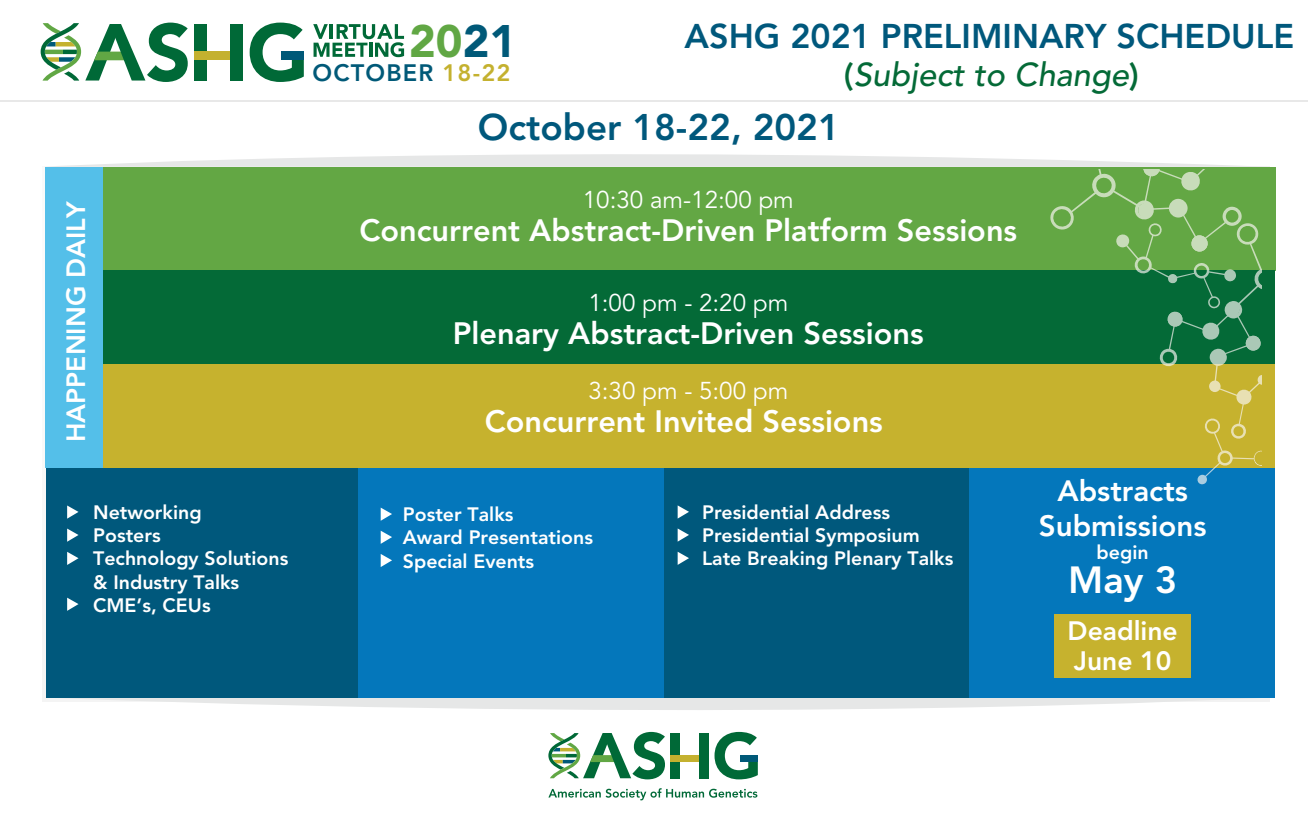
<style>
.page{position:relative;width:1308px;height:815px;background:#fff}
.page>*{position:absolute;margin:0;border:0;box-sizing:border-box;transform-origin:0 0}
.t1{font:900 45.15px "Avenir LT Std";color:#61a744}
.t2{font:800 37.45px "Avenir LT Std";color:#fff}
.t3{font:800 36.75px "Avenir LT Std";color:#00587c}
.t4{font:800 33.95px "Avenir LT Std";color:#00587c}
.t5{font:italic 500 32.73px "Avenir LT Std";color:#046a37}
.t6{font:800 30.62px "Avenir LT Std";color:#fff}
.t7{font:800 29.22px/35px "Avenir LT Std";color:#fff;text-align:center}
.t8{font:800 26.43px/30.1px "Avenir LT Std";color:#fff}
.t9{font:800 26.25px "Avenir LT Std";color:#fff}
.t10{font:24.15px "Avenir LT Std";color:#fff}
.t11{font:800 23.62px "Avenir LT Std";letter-spacing:.05em;color:#005978}
.t12{font:800 19.25px/23.1px "Avenir LT Std";color:#fff}
.s1{color:#005978}
.s2{color:#c4b12f}
.s3{font-weight:800;font-style:normal}
</style>
<div class="page">
<svg style="left:43px;top:697px;width:1226px;height:13px"></svg>
<div style="left:969px;top:468px;width:306px;height:229px;background:#0477bb"></div>
<div style="left:46px;top:468px;width:311px;height:229px;background:#00587c"></div>
<div style="left:663px;top:468px;width:306px;height:229px;background:#00587c"></div>
<div style="left:358px;top:468px;width:305px;height:229px;background:#0477bb"></div>
<div style="left:194px;top:24px;width:12px;height:56px;background:#006937"></div>
<svg style="left:250px;top:23px;width:54px;height:59px"></svg>
<div style="left:194px;top:52px;width:38px;height:8px;background:#c4b12f"></div>
<div style="left:282px;top:52px;width:22px;height:8px;background:#005978"></div>
<div style="left:231px;top:24px;width:12px;height:56px;background:#006937"></div>
<svg style="left:41px;top:23px;width:147px;height:59px"></svg>
<svg style="left:313px;top:24px;width:91px;height:33px"></svg>
<svg style="left:67px;top:505px;width:12px;height:13px"></svg>
<svg style="left:67px;top:528px;width:12px;height:13px"></svg>
<svg style="left:67px;top:552px;width:12px;height:12px"></svg>
<svg style="left:67px;top:597px;width:12px;height:13px"></svg>
<svg style="left:381px;top:507px;width:11px;height:13px"></svg>
<svg style="left:381px;top:531px;width:11px;height:12px"></svg>
<svg style="left:381px;top:554px;width:11px;height:13px"></svg>
<svg style="left:677px;top:505px;width:12px;height:13px"></svg>
<svg style="left:677px;top:528px;width:12px;height:13px"></svg>
<svg style="left:677px;top:551px;width:12px;height:13px"></svg>
<div style="left:1054px;top:614px;width:136px;height:63px;background:#c6b22e"></div>
<hr style="left:0;top:100px;width:1308px;height:2px;background:#e8e8e8">
<svg style="left:548px;top:788px;width:209px;height:12px"></svg>
<div style="left:670px;top:732px;width:10px;height:45px;background:#006937"></div>
<svg style="left:714px;top:731px;width:44px;height:48px"></svg>
<div style="left:670px;top:754px;width:30px;height:7px;background:#c4b12f"></div>
<div style="left:740px;top:754px;width:18px;height:7px;background:#005978"></div>
<div style="left:699px;top:732px;width:10px;height:45px;background:#006937"></div>
<svg style="left:548px;top:731px;width:117px;height:48px"></svg>
<svg style="left:45px;top:154px;width:1224px;height:330px;background:#689b4d"></svg>
<h3 class="t9" style="left:61px;top:442px;width:242px;rotate:-90deg">HAPPENING DAILY</h3>
<p class="t12" style="left:93px;top:500px;width:197px">Networking<br>Posters<br>Technology Solutions &amp; Industry Talks<br>CME’s, CEUs</p>
<h1 class="t1" style="left:409px;top:14px;width:108px">20<span class="s1">21</span></h1>
<p class="t11" style="left:313px;top:59px;width:199px">OCTOBER <span class="s2">18-22</span></p>
<h3 class="t4" style="left:684px;top:16px;width:611px">ASHG 2021 PRELIMINARY SCHEDULE</h3>
<h3 class="t5" style="left:844px;top:56px;width:296px"><span class="s3">(</span>Subject to Change<span class="s3">)</span></h3>
<h3 class="t3" style="left:478px;top:105px;width:363px">October 18-22, 2021</h3>
<p class="t10" style="left:583px;top:185px;width:213px">10:30 am-12:00 pm</p>
<h3 class="t6" style="left:359px;top:212px;width:659px">Concurrent Abstract-Driven Platform Sessions</h3>
<p class="t10" style="left:588px;top:288px;width:201px">1:00 pm - 2:20 pm</p>
<h3 class="t6" style="left:453px;top:315px;width:472px">Plenary Abstract-Driven Sessions</h3>
<p class="t10" style="left:588px;top:376px;width:201px">3:30 pm - 5:00 pm</p>
<h3 class="t6" style="left:485px;top:403px;width:400px">Concurrent Invited Sessions</h3>
<p class="t12" style="left:403px;top:502px;width:192px">Poster Talks<br>Award Presentations<br>Special Events</p>
<p class="t12" style="left:702px;top:500px;width:253px">Presidential Address<br>Presidential Symposium<br>Late Breaking Plenary Talks</p>
<h3 class="t7" style="left:1038px;top:473px;width:169px">Abstracts<br>Submissions</h3>
<p class="t12" style="left:1096px;top:540px;width:54px">begin</p>
<h2 class="t2" style="left:1068px;top:557px;width:110px">May 3</h2>
<h3 class="t8" style="left:1067px;top:615px;width:112px">Deadline<br>June 10</h3>
</div>
